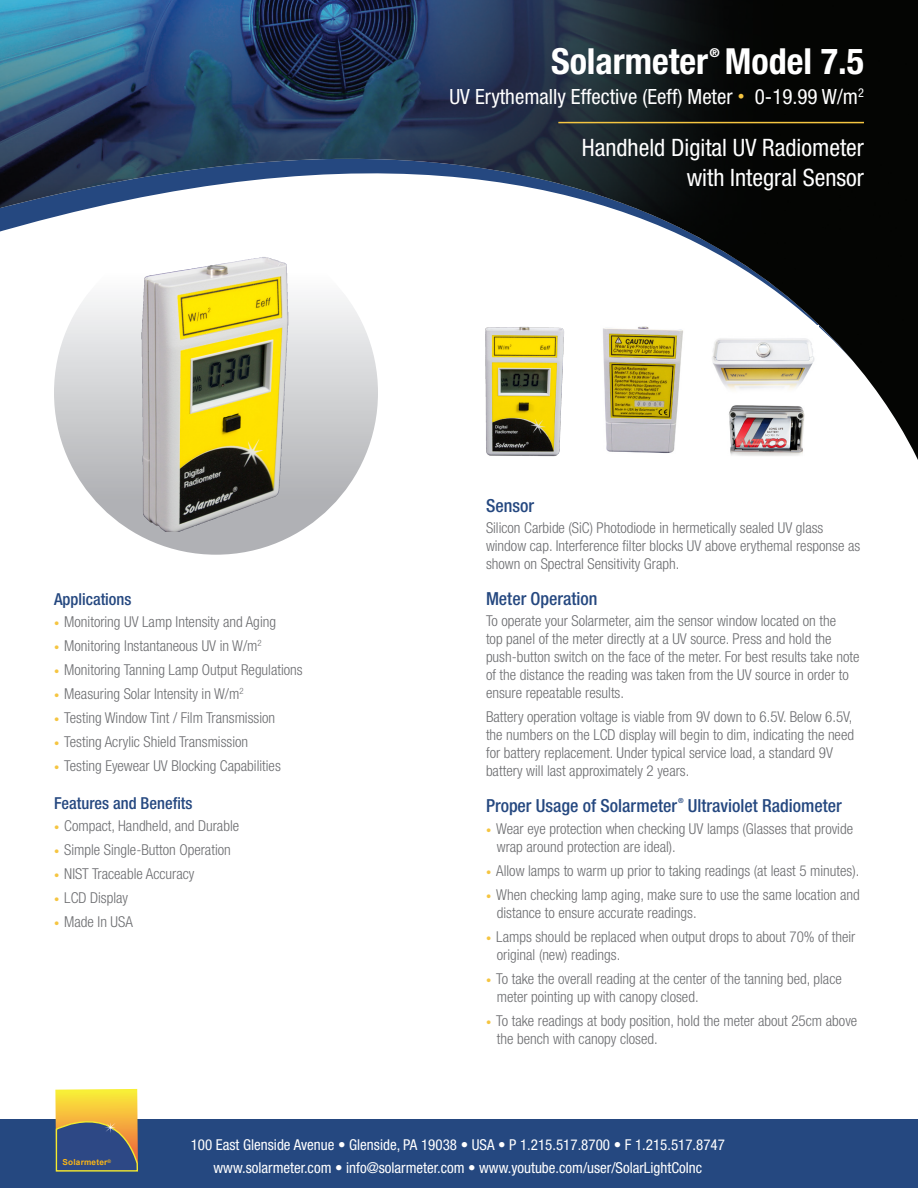
<style>
.page{position:relative;width:918px;height:1188px;background:#fff}
.page>*{position:absolute;margin:0;border:0;box-sizing:border-box;transform-origin:0 0}
.t1{font:700 condensed 36px "Helvetica Neue";color:#fff}
.t2{font:condensed 24px "Helvetica Neue";color:#fff}
.t3{font:condensed 21px "Helvetica Neue";color:#fff}
.t4{font:500 condensed 18px "Helvetica Neue";color:#254880}
.t5{font:500 condensed 16.5px "Helvetica Neue";color:#254880}
.t6{font:300 condensed 15px/18px "Helvetica Neue";color:#6c6d70}
.t7{font:condensed 15px "Helvetica Neue";color:#fff}
.t8{font:800 12.3px "Helvetica Neue";color:#fff}
.t9{font:700 8.25px "Arial";letter-spacing:.025em;color:#f9b517}
.t10{font:500 condensed 7.05px "Helvetica Neue";color:#254880}
.s1{font-size:10.5px;color:#f5c541}
.s2{font-size:13.5px;color:#f5c541}
</style>
<div class="page">
<img style="left:0;top:0;width:918px;height:460px">
<div style="left:0;top:1119px;width:918px;height:69px;background:#254880"></div>
<svg style="left:55px;top:1089px;width:83px;height:83px"></svg>
<hr style="left:558px;top:122px;width:306px;height:1px;background:#f5c541">
<img style="left:477px;top:320px;width:98px;height:140px">
<img style="left:594px;top:321px;width:94px;height:134px">
<img style="left:706px;top:326px;width:113px;height:72px">
<img style="left:726px;top:405px;width:79px;height:52px">
<svg style="left:54px;top:231px;width:324px;height:324px"></svg>
<img style="left:111px;top:250px;width:206px;height:282px">
<p class="t5" style="left:54px;top:589px;width:79px">Applications</p>
<p class="t6" style="left:54px;top:613px;width:224px"><span class="s1">•</span> Monitoring UV Lamp Intensity and Aging</p>
<p class="t6" style="left:54px;top:637px;width:209px"><span class="s1">•</span> Monitoring Instantaneous UV in W/m<sup>2</sup></p>
<p class="t6" style="left:54px;top:661px;width:250px"><span class="s1">•</span> Monitoring Tanning Lamp Output Regulations</p>
<p class="t6" style="left:54px;top:685px;width:191px"><span class="s1">•</span> Measuring Solar Intensity in W/m<sup>2</sup></p>
<p class="t6" style="left:54px;top:709px;width:223px"><span class="s1">•</span> Testing Window Tint / Film Transmission</p>
<p class="t6" style="left:54px;top:733px;width:196px"><span class="s1">•</span> Testing Acrylic Shield Transmission</p>
<p class="t6" style="left:54px;top:757px;width:228px"><span class="s1">•</span> Testing Eyewear UV Blocking Capabilities</p>
<p class="t5" style="left:54px;top:793px;width:140px">Features and Benefits</p>
<p class="t6" style="left:54px;top:817px;width:187px"><span class="s1">•</span> Compact, Handheld, and Durable</p>
<p class="t6" style="left:54px;top:841px;width:178px"><span class="s1">•</span> Simple Single-Button Operation</p>
<p class="t6" style="left:54px;top:865px;width:142px"><span class="s1">•</span> NIST Traceable Accuracy</p>
<p class="t6" style="left:54px;top:889px;width:76px"><span class="s1">•</span> LCD Display</p>
<p class="t6" style="left:54px;top:913px;width:80px"><span class="s1">•</span> Made In USA</p>
<p class="t1" style="left:551px;top:39px;width:159px">Solarmeter</p>
<p class="t8" style="left:710px;top:45px;width:11px">®</p>
<p class="t1" style="left:725px;top:39px;width:141px">Model 7.5</p>
<p class="t3" style="left:449px;top:84px;width:416px">UV Erythemally Effective (Eeff) Meter <span class="s2">•</span> 0-19.99 W/m<sup>2</sup></p>
<p class="t2" style="left:582px;top:134px;width:284px">Handheld Digital UV Radiometer</p>
<p class="t2" style="left:687px;top:164px;width:179px">with Integral Sensor</p>
<p class="t4" style="left:486px;top:494px;width:50px">Sensor</p>
<p class="t6" style="left:486px;top:518px;width:376px">Silicon Carbide (SiC) Photodiode in hermetically sealed UV glass window cap. Interference filter blocks UV above erythemal response as shown on Spectral Sensitivity Graph.</p>
<p class="t4" style="left:486px;top:587px;width:113px">Meter Operation</p>
<p class="t6" style="left:486px;top:611px;width:375px">To operate your Solarmeter, aim the sensor window located on the<br>top panel of the meter directly at a UV source. Press and hold the push-button switch on the face of the meter. For best results take note of the distance the reading was taken from the UV source in order to ensure repeatable results.</p>
<p class="t6" style="left:486px;top:707px;width:370px">Battery operation voltage is viable from 9V down to 6.5V. Below 6.5V, the numbers on the LCD display will begin to dim, indicating the need for battery replacement. Under typical service load, a standard 9V battery will last approximately 2 years.</p>
<p class="t4" style="left:486px;top:794px;width:193px">Proper Usage of Solarmeter</p>
<p class="t10" style="left:678px;top:796px;width:7px">®</p>
<p class="t4" style="left:688px;top:794px;width:155px">Ultraviolet Radiometer</p>
<p class="t6" style="left:486px;top:820px;width:369px"><span class="s1">•</span> Wear eye protection when checking UV lamps (Glasses that provide</p>
<p class="t6" style="left:497px;top:838px;width:181px">wrap around protection are ideal).</p>
<p class="t6" style="left:486px;top:862px;width:375px"><span class="s1">•</span> Allow lamps to warm up prior to taking readings (at least 5 minutes).</p>
<p class="t6" style="left:486px;top:886px;width:375px"><span class="s1">•</span> When checking lamp aging, make sure to use the same location and</p>
<p class="t6" style="left:497px;top:904px;width:201px">distance to ensure accurate readings.</p>
<p class="t6" style="left:486px;top:928px;width:371px"><span class="s1">•</span> Lamps should be replaced when output drops to about 70% of their</p>
<p class="t6" style="left:497px;top:946px;width:125px">original (new) readings.</p>
<p class="t6" style="left:486px;top:970px;width:357px"><span class="s1">•</span> To take the overall reading at the center of the tanning bed, place</p>
<p class="t6" style="left:497px;top:988px;width:203px">meter pointing up with canopy closed.</p>
<p class="t6" style="left:486px;top:1012px;width:373px"><span class="s1">•</span> To take readings at body position, hold the meter about 25cm above</p>
<p class="t6" style="left:497px;top:1030px;width:163px">the bench with canopy closed.</p>
<p class="t9" style="left:62px;top:1157px;width:50px">Solarmeter<sup>®</sup></p>
<p class="t7" style="left:191px;top:1136px;width:536px">100 East Glenside Avenue • Glenside, PA 19038 • USA • P 1.215.517.8700 • F 1.215.517.8747</p>
<p class="t7" style="left:214px;top:1159px;width:490px">www.solarmeter.com • info@solarmeter.com • www.youtube.com/user/SolarLightCoInc</p>
</div>
